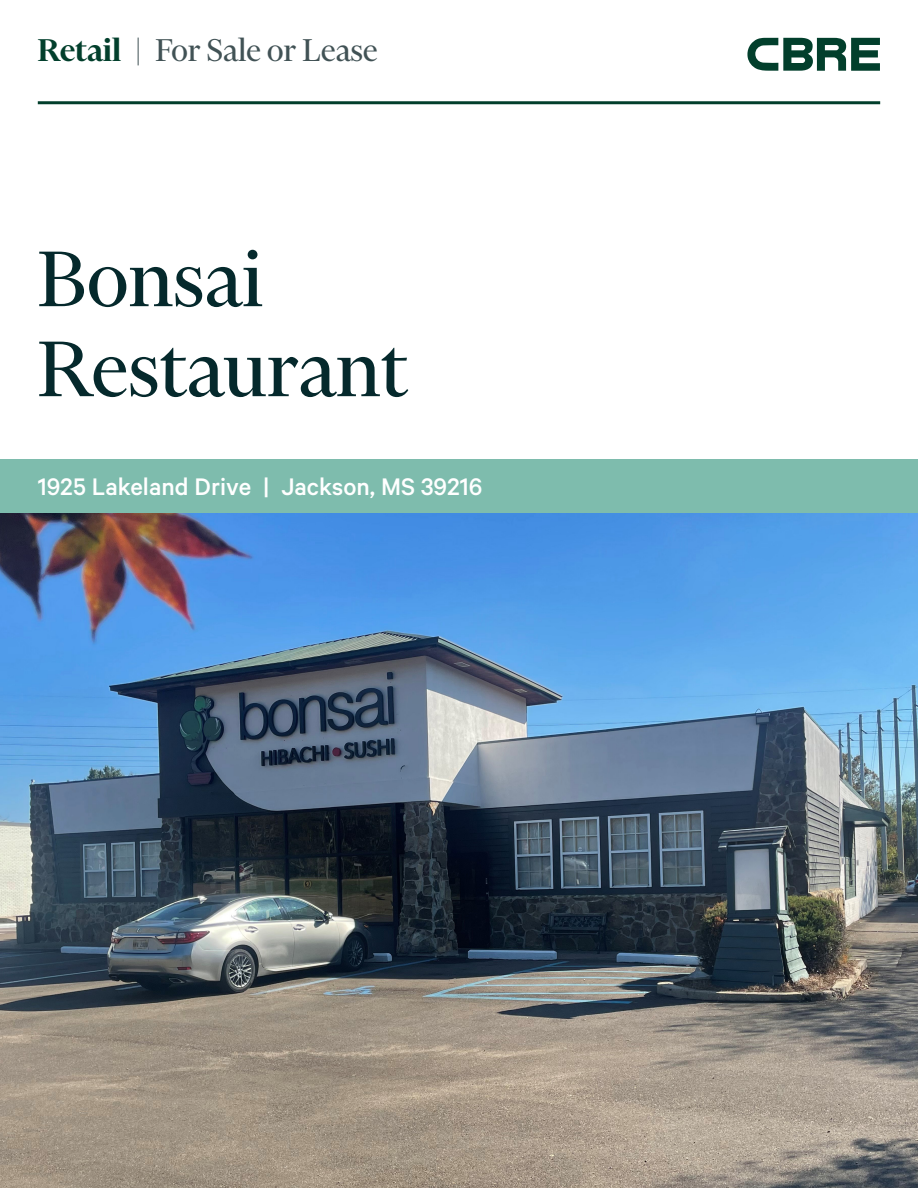
<style>
.page{position:relative;width:918px;height:1188px;background:#fff}
.page>*{position:absolute;margin:0;border:0;box-sizing:border-box;transform-origin:0 0}
.Heading_Large{font:90px/90px "Financier Display";color:#05292c}
.t1{font:36px "Financier Display";color:#415255}
.t2{font:500 27px "Calibre";color:#fff}
.s1{font-weight:600;color:#023f2c}
</style>
<div class="page">
<img style="left:0;top:513px;width:918px;height:675px">
<svg style="left:747px;top:38px;width:133px;height:33px"></svg>
<hr style="left:38px;top:101px;width:842px;height:3px;background:#023f2c">
<div style="left:0;top:459px;width:918px;height:54px;background:#7ebcad"></div>
<p class="t1" style="left:38px;top:32px;width:341px"><span class="s1">Retail</span> | For Sale or Lease</p>
<p class="Heading_Large" style="left:38px;top:234px;width:371px">Bonsai<br>Restaurant</p>
<p class="t2" style="left:38px;top:471px;width:446px">1925 Lakeland Drive | Jackson, MS 39216</p>
</div>
